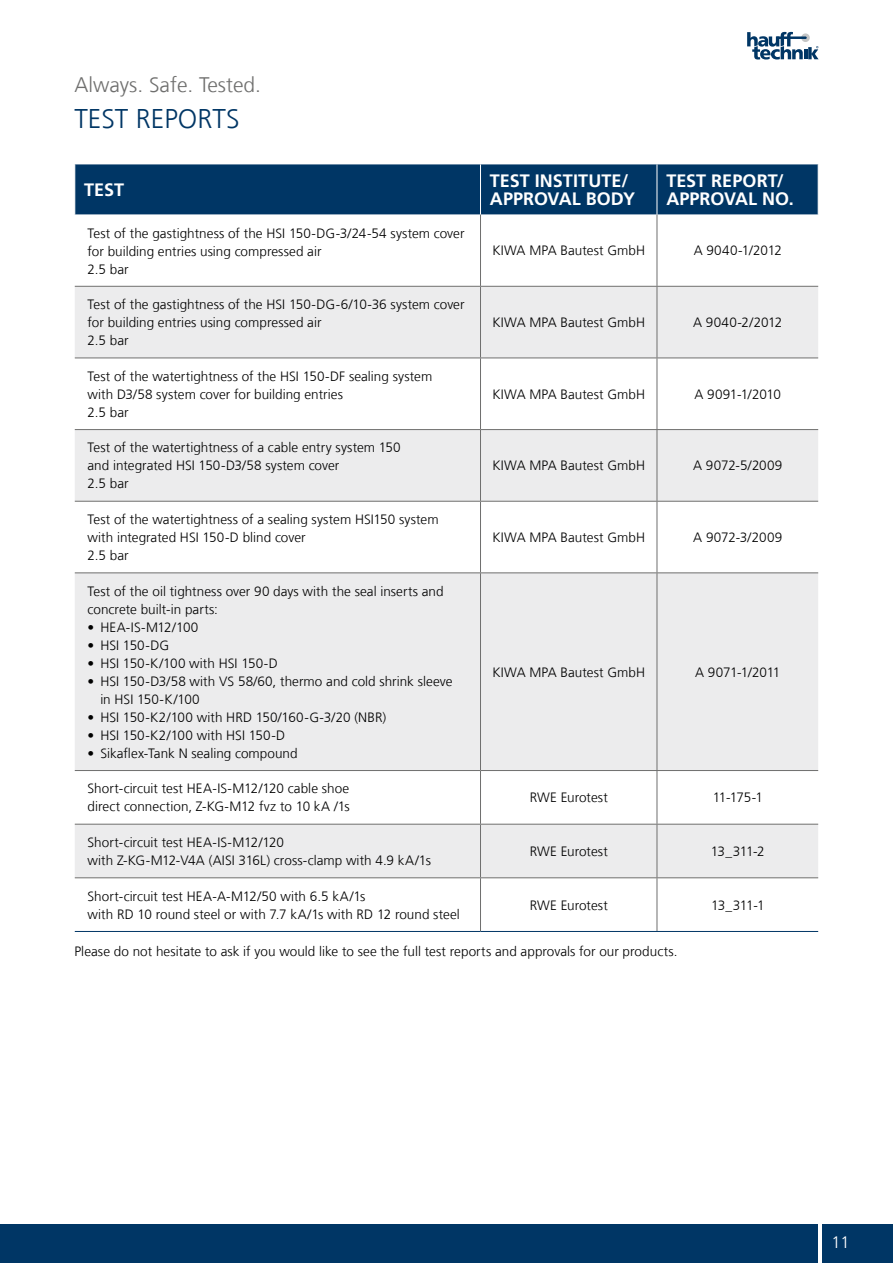
<style>
.page{position:relative;width:893px;height:1263px;background:#fff}
.page>*{position:absolute;margin:0;border:0;box-sizing:border-box;transform-origin:0 0}
.t1{font:300 27px "Frutigerfor Hauff";color:#003665}
.t2{font:300 21px "Frutigerfor Hauff";color:#6f6f6e}
.t3{font:700 18px/18px "Frutigerfor Hauff";letter-spacing:.005em;color:#fff}
.t4{font:300 16.5px "Frutigerfor Hauff";color:#fff}
.t5{font:300 13.5px/18px "Frutigerfor Hauff";letter-spacing:.005em;color:#000}
.t6{font:300 13.5px "Frutigerfor Hauff";letter-spacing:-.02em;color:#000}
.t7{font:300 13.5px "Frutigerfor Hauff";letter-spacing:-.025em;color:#000}
</style>
<div class="page">
<div style="left:0;top:1225px;width:893px;height:38px;background:#003665"></div>
<hr style="left:819px;top:1213px;width:3px;height:50px;background:#fff">
<svg style="left:747px;top:32px;width:72px;height:28px"></svg>
<div style="left:75px;top:164px;width:743px;height:51px;background:#003665"></div>
<div style="left:75px;top:287px;width:743px;height:71px;background:#ececed"></div>
<svg style="left:75px;top:430px;width:743px;height:447px;fill:#ececed"></svg>
<hr style="left:75px;top:286px;width:405px;height:1px;background:#6f6f6e">
<hr style="left:480px;top:286px;width:177px;height:1px;background:#6f6f6e">
<hr style="left:657px;top:286px;width:161px;height:1px;background:#6f6f6e">
<hr style="left:75px;top:358px;width:405px;height:1px;background:#6f6f6e">
<hr style="left:480px;top:358px;width:177px;height:1px;background:#6f6f6e">
<hr style="left:657px;top:358px;width:161px;height:1px;background:#6f6f6e">
<hr style="left:75px;top:429px;width:405px;height:1px;background:#6f6f6e">
<hr style="left:480px;top:429px;width:177px;height:1px;background:#6f6f6e">
<hr style="left:657px;top:429px;width:161px;height:1px;background:#6f6f6e">
<hr style="left:75px;top:501px;width:405px;height:1px;background:#6f6f6e">
<hr style="left:480px;top:501px;width:177px;height:1px;background:#6f6f6e">
<hr style="left:657px;top:501px;width:161px;height:1px;background:#6f6f6e">
<hr style="left:75px;top:572px;width:405px;height:1px;background:#6f6f6e">
<hr style="left:480px;top:572px;width:177px;height:1px;background:#6f6f6e">
<hr style="left:657px;top:572px;width:161px;height:1px;background:#6f6f6e">
<hr style="left:75px;top:770px;width:405px;height:1px;background:#6f6f6e">
<hr style="left:480px;top:770px;width:177px;height:1px;background:#6f6f6e">
<hr style="left:657px;top:770px;width:161px;height:1px;background:#6f6f6e">
<hr style="left:480px;top:164px;width:1px;height:51px;background:#fff">
<hr style="left:657px;top:164px;width:1px;height:51px;background:#fff">
<hr style="left:480px;top:215px;width:1px;height:71px;background:#6f6f6e">
<hr style="left:480px;top:287px;width:1px;height:71px;background:#6f6f6e">
<hr style="left:480px;top:358px;width:1px;height:71px;background:#6f6f6e">
<hr style="left:480px;top:430px;width:1px;height:71px;background:#6f6f6e">
<hr style="left:480px;top:502px;width:1px;height:70px;background:#6f6f6e">
<hr style="left:480px;top:573px;width:1px;height:197px;background:#6f6f6e">
<hr style="left:480px;top:771px;width:1px;height:53px;background:#6f6f6e">
<hr style="left:480px;top:824px;width:1px;height:53px;background:#6f6f6e">
<hr style="left:480px;top:878px;width:1px;height:53px;background:#6f6f6e">
<hr style="left:657px;top:215px;width:1px;height:71px;background:#6f6f6e">
<hr style="left:657px;top:287px;width:1px;height:71px;background:#6f6f6e">
<hr style="left:657px;top:358px;width:1px;height:71px;background:#6f6f6e">
<hr style="left:657px;top:430px;width:1px;height:71px;background:#6f6f6e">
<hr style="left:657px;top:502px;width:1px;height:70px;background:#6f6f6e">
<hr style="left:657px;top:573px;width:1px;height:197px;background:#6f6f6e">
<hr style="left:657px;top:771px;width:1px;height:53px;background:#6f6f6e">
<hr style="left:657px;top:824px;width:1px;height:53px;background:#6f6f6e">
<hr style="left:657px;top:878px;width:1px;height:53px;background:#6f6f6e">
<hr style="left:75px;top:931px;width:405px;height:1px;background:#003665">
<hr style="left:480px;top:931px;width:177px;height:1px;background:#003665">
<hr style="left:657px;top:931px;width:161px;height:1px;background:#003665">
<hr style="left:75px;top:824px;width:405px;height:1px;background:#6f6f6e">
<hr style="left:480px;top:824px;width:177px;height:1px;background:#6f6f6e">
<hr style="left:657px;top:824px;width:161px;height:1px;background:#6f6f6e">
<hr style="left:75px;top:877px;width:405px;height:1px;background:#6f6f6e">
<hr style="left:480px;top:877px;width:177px;height:1px;background:#6f6f6e">
<hr style="left:657px;top:877px;width:161px;height:1px;background:#6f6f6e">
<h2 class="t2" style="left:74px;top:72px;width:188px">Always. Safe. Tested.</h2>
<h1 class="t1" style="left:74px;top:102px;width:167px">TEST REPORTS</h1>
<h3 class="t3" style="left:84px;top:181px;width:41px">TEST</h3>
<h3 class="t3" style="left:490px;top:172px;width:147px">TEST INSTITUTE/<br>APPROVAL BODY</h3>
<h3 class="t3" style="left:666px;top:172px;width:129px">TEST REPORT/<br>APPROVAL NO.</h3>
<p class="t5" style="left:88px;top:224px;width:378px">Test of the gastightness of the HSI 150-DG-3/24-54 system cover for building entries using compressed air<br>2.5 bar</p>
<p class="t5" style="left:492px;top:242px;width:154px">KIWA MPA Bautest GmbH</p>
<p class="t5" style="left:694px;top:242px;width:90px">A 9040-1/2012</p>
<p class="t5" style="left:88px;top:295px;width:379px">Test of the gastightness of the HSI 150-DG-6/10-36 system cover for building entries using compressed air<br>2.5 bar</p>
<p class="t5" style="left:88px;top:367px;width:346px">Test of the watertightness of the HSI 150-DF sealing system with D3/58 system cover for building entries<br>2.5 bar</p>
<p class="t5" style="left:88px;top:439px;width:315px">Test of the watertightness of a cable entry system 150 and integrated HSI 150-D3/58 system cover<br>2.5 bar</p>
<p class="t5" style="left:88px;top:510px;width:353px">Test of the watertightness of a sealing system HSI150 system with integrated HSI 150-D blind cover<br>2.5 bar</p>
<p class="t5" style="left:88px;top:582px;width:358px">Test of the oil tightness over 90 days with the seal inserts and concrete built-in parts:</p>
<p class="t5" style="left:88px;top:618px;width:112px">• HEA-IS-M12/100</p>
<p class="t5" style="left:88px;top:636px;width:83px">• HSI 150-DG</p>
<p class="t5" style="left:88px;top:654px;width:192px">• HSI 150-K/100 with HSI 150-D</p>
<p class="t5" style="left:100px;top:672px;width:354px;text-indent:-13px">• HSI 150-D3/58 with VS 58/60, thermo and cold shrink sleeve in HSI 150-K/100</p>
<p class="t5" style="left:88px;top:708px;width:300px">• HSI 150-K2/100 with HRD 150/160-G-3/20 (NBR)</p>
<p class="t5" style="left:88px;top:726px;width:199px">• HSI 150-K2/100 with HSI 150-D</p>
<p class="t5" style="left:88px;top:744px;width:211px">• Sikaflex-Tank N sealing compound</p>
<p class="t5" style="left:492px;top:313px;width:154px">KIWA MPA Bautest GmbH</p>
<p class="t5" style="left:693px;top:313px;width:91px">A 9040-2/2012</p>
<p class="t5" style="left:492px;top:385px;width:154px">KIWA MPA Bautest GmbH</p>
<p class="t6" style="left:694px;top:386px;width:88px">A 9091-1/2010</p>
<p class="t5" style="left:492px;top:457px;width:154px">KIWA MPA Bautest GmbH</p>
<p class="t5" style="left:693px;top:457px;width:91px">A 9072-5/2009</p>
<p class="t5" style="left:492px;top:528px;width:154px">KIWA MPA Bautest GmbH</p>
<p class="t5" style="left:693px;top:528px;width:90px">A 9072-3/2009</p>
<p class="t5" style="left:492px;top:663px;width:154px">KIWA MPA Bautest GmbH</p>
<p class="t7" style="left:695px;top:664px;width:87px">A 9071-1/2011</p>
<p class="t5" style="left:88px;top:779px;width:264px">Short-circuit test HEA-IS-M12/120 cable shoe direct connection, Z-KG-M12 fvz to 10 kA /1s</p>
<p class="t5" style="left:530px;top:788px;width:80px">RWE Eurotest</p>
<p class="t5" style="left:713px;top:788px;width:52px">11-175-1</p>
<p class="t5" style="left:88px;top:833px;width:345px">Short-circuit test HEA-IS-M12/120<br>with Z-KG-M12-V4A (AISI 316L) cross-clamp with 4.9 kA/1s</p>
<p class="t5" style="left:530px;top:842px;width:80px">RWE Eurotest</p>
<p class="t5" style="left:711px;top:842px;width:55px">13_311-2</p>
<p class="t5" style="left:88px;top:887px;width:374px">Short-circuit test HEA-A-M12/50 with 6.5 kA/1s<br>with RD 10 round steel or with 7.7 kA/1s with RD 12 round steel</p>
<p class="t5" style="left:530px;top:896px;width:80px">RWE Eurotest</p>
<p class="t5" style="left:711px;top:896px;width:55px">13_311-1</p>
<p class="t5" style="left:74px;top:943px;width:605px">Please do not hesitate to ask if you would like to see the full test reports and approvals for our products.</p>
<p class="t4" style="left:831px;top:1232px;width:20px">11</p>
</div>
